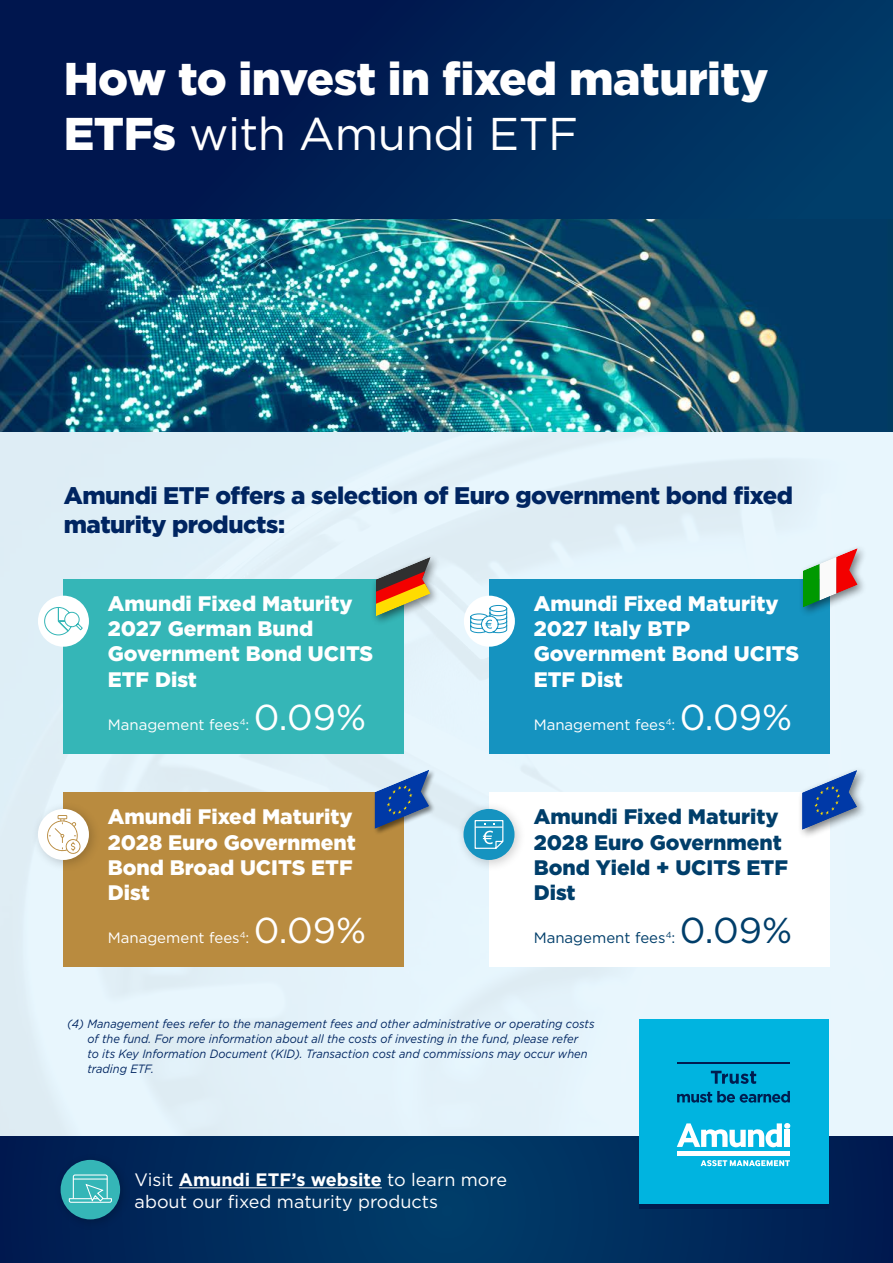
<style>
.page{position:relative;width:893px;height:1263px;background:#fff}
.page>*{position:absolute;margin:0;border:0;box-sizing:border-box;transform-origin:0 0}
.t1{font:900 45.9px/55.1px "Gotham";letter-spacing:-.01em;color:#fff}
.t2{font:36px "Gotham";color:#fff}
.t3{font:36px "Gotham";color:#003e6a}
.t4{font:900 24px/28.8px "Gotham";letter-spacing:-.02em;color:#002561}
.t5{font:900 21px/25.2px "Gotham";color:#fff}
.t6{font:900 21px/25.2px "Gotham";color:#003e6a}
.t7{font:18px/21.6px "Gotham";color:#fff}
.t8{font:15px "Gotham";color:#fff}
.t9{font:15px "Gotham";color:#003e6a}
.t10{font:italic 12px/15px "Gotham";color:#002561;scale:.93 1}
.s1{font-weight:400}
.s2{font-weight:700}
</style>
<div class="page">
<img style="left:0;top:221px;width:893px;height:915px">
<div style="left:0;top:0;width:893px;height:221px;background:linear-gradient(to right,#000e48,#003a67)"></div>
<div style="left:63px;top:793px;width:340px;height:174px;background:#b98b3f"></div>
<div style="left:373px;top:768px;width:64px;height:68px;background:#000;opacity:.5"></div>
<svg style="left:375px;top:770px;width:54px;height:59px;background:#587ab3"></svg>
<svg style="left:0;top:1136px;width:893px;height:127px;background:#002d5d"></svg>
<hr style="left:179px;top:1187px;width:203px;height:1px;background:#fff">
<div style="left:54px;top:1153px;width:77px;height:77px;background:#002053"></div>
<div style="left:61px;top:1160px;width:59px;height:59px;background:#35b6b7;border-radius:50%"></div>
<svg style="left:68px;top:1174px;width:44px;height:29px"></svg>
<div style="left:489px;top:579px;width:340px;height:175px;background:#1593c0"></div>
<div style="left:464px;top:596px;width:51px;height:51px;background:#fff;border-radius:50%"></div>
<svg style="left:470px;top:605px;width:38px;height:29px"></svg>
<div style="left:798px;top:544px;width:70px;height:73px;background:#000;opacity:.5"></div>
<svg style="left:803px;top:548px;width:55px;height:59px;background:#afa68e"></svg>
<div style="left:63px;top:579px;width:340px;height:175px;background:#35b6b7"></div>
<div style="left:38px;top:596px;width:51px;height:51px;background:#fff;border-radius:50%"></div>
<svg style="left:44px;top:607px;width:39px;height:29px"></svg>
<div style="left:371px;top:553px;width:70px;height:73px;background:#000;opacity:.5"></div>
<svg style="left:376px;top:557px;width:55px;height:59px;background:#b68e65"></svg>
<div style="left:639px;top:1019px;width:189px;height:190px;background:#00b4e0"></div>
<hr style="left:639px;top:1205px;width:189px;height:4px;background:#001c4f">
<div style="left:677px;top:1151px;width:113px;height:5px;background:#fff"></div>
<svg style="left:677px;top:1123px;width:113px;height:24px"></svg>
<div style="left:785px;top:1130px;width:5px;height:17px;background:#fff"></div>
<svg style="left:701px;top:1160px;width:89px;height:6px"></svg>
<hr style="left:677px;top:1062px;width:113px;height:1px;background:#001c4f">
<svg style="left:677px;top:1091px;width:113px;height:11px"></svg>
<svg style="left:711px;top:1071px;width:45px;height:13px"></svg>
<div style="left:489px;top:793px;width:340px;height:174px;background:#fff"></div>
<div style="left:797px;top:766px;width:70px;height:74px;background:#000;opacity:.5"></div>
<svg style="left:802px;top:770px;width:55px;height:59px;background:#5b80bc"></svg>
<div style="left:456px;top:801px;width:71px;height:71px;background:#000;opacity:.2"></div>
<div style="left:463px;top:809px;width:51px;height:51px;background:#1593c0;border-radius:50%"></div>
<svg style="left:474px;top:820px;width:30px;height:29px"></svg>
<div style="left:30px;top:801px;width:72px;height:71px;background:#000;opacity:.2"></div>
<div style="left:38px;top:809px;width:51px;height:51px;background:#fff;border-radius:50%"></div>
<svg style="left:46px;top:815px;width:35px;height:39px"></svg>
<h1 class="t1" style="left:64px;top:51px;width:706px">How to invest in fixed maturity<br>ETFs <span class="s1">with Amundi ETF</span></h1>
<h3 class="t4" style="left:64px;top:481px;width:731px">Amundi ETF offers a selection of Euro government bond fixed maturity products:</h3>
<h3 class="t5" style="left:108px;top:591px;width:267px">Amundi Fixed Maturity<br>2027 German Bund<br>Government Bond UCITS<br>ETF Dist</h3>
<p class="t8" style="left:108px;top:715px;width:143px">Management fees<sup>4</sup>:</p>
<h2 class="t2" style="left:254px;top:694px;width:114px">0.09%</h2>
<h3 class="t5" style="left:108px;top:804px;width:250px">Amundi Fixed Maturity<br>2028 Euro Government<br>Bond Broad UCITS ETF<br>Dist</h3>
<p class="t8" style="left:108px;top:928px;width:143px">Management fees<sup>4</sup>:</p>
<h2 class="t2" style="left:254px;top:907px;width:114px">0.09%</h2>
<h3 class="t5" style="left:534px;top:591px;width:267px">Amundi Fixed Maturity<br>2027 Italy BTP<br>Government Bond UCITS<br>ETF Dist</h3>
<p class="t8" style="left:534px;top:715px;width:143px">Management fees<sup>4</sup>:</p>
<h2 class="t2" style="left:680px;top:694px;width:114px">0.09%</h2>
<h3 class="t6" style="left:534px;top:804px;width:256px">Amundi Fixed Maturity<br>2028 Euro Government<br>Bond Yield + UCITS ETF<br>Dist</h3>
<p class="t9" style="left:534px;top:928px;width:143px">Management fees<sup>4</sup>:</p>
<h2 class="t3" style="left:680px;top:907px;width:114px">0.09%</h2>
<p class="t10" style="left:87px;top:1016px;width:547px;text-indent:-20px">(4) Management fees refer to the management fees and other administrative or operating costs of the fund. For more information about all the costs of investing in the fund, please refer<br>to its Key Information Document (KID). Transaction cost and commissions may occur when trading ETF.</p>
<h3 class="t7" style="left:135px;top:1168px;width:374px">Visit <span class="s2">Amundi ETF’s website</span> to learn more about our fixed maturity products</h3>
</div>
